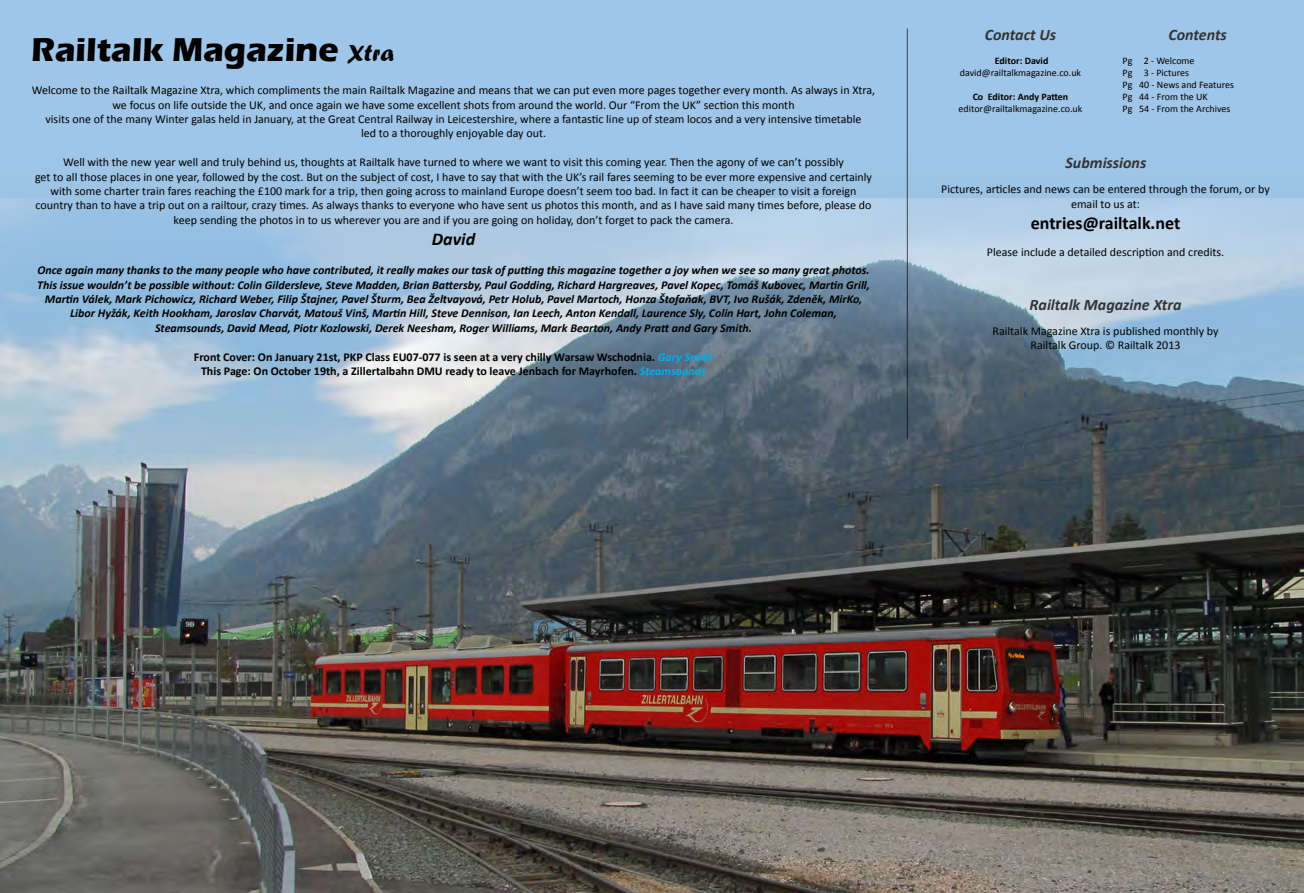
<style>
.page{position:relative;width:1304px;height:893px;background:#fff}
.page>*{position:absolute;margin:0;border:0;box-sizing:border-box;transform-origin:0 0}
.t1{font:700 34px "Eras ITC";color:#000}
.t2{font:700 18px "Calibri";color:#000}
.t3{font:italic 700 18px "Calibri";color:#000}
.t4{font:italic 700 16px "Calibri";color:#333}
.t5{font:12px/14.4px "Calibri";color:#000;text-align:center}
.t6{font:italic 700 12px/14.4px "Calibri";color:#000;text-align:center}
.t7{font:700 12px/14.4px "Calibri";color:#000;text-align:center}
.t8{font:10px/12px "Calibri";color:#000}
.t9{font:700 10px "Calibri";color:#000}
.s1{font-family:"Forte";font-weight:400;font-size:24px}
.s2{font-style:italic;color:#00aeef}
</style>
<div class="page">
<div style="left:0;top:0;width:1304px;height:439px;background:#9fc6e8"></div>
<img style="left:0;top:198px;width:1304px;height:695px">
<hr style="left:907px;top:28px;width:1px;height:411px;background:#000">
<h1 class="t1" style="left:31px;top:31px;width:364px">Railtalk Magazine <span class="s1">Xtra</span></h1>
<p class="t5" style="left:32px;top:83px;width:845px">Welcome to the Railtalk Magazine Xtra, which compliments the main Railtalk Magazine and means that we can put even more pages together every month. As always in Xtra, we focus on life outside the UK, and once again we have some excellent shots from around the world. Our “From the UK” section this month<br>visits one of the many Winter galas held in January, at the Great Central Railway in Leicestershire, where a fantastic line up of steam locos and a very intensive timetable<br>led to a thoroughly enjoyable day out.</p>
<p class="t5" style="left:35px;top:155px;width:838px">Well with the new year well and truly behind us, thoughts at Railtalk have turned to where we want to visit this coming year. Then the agony of we can’t possibly<br>get to all those places in one year, followed by the cost. But on the subject of cost, I have to say that with the UK’s rail fares seeming to be ever more expensive and certainly with some charter train fares reaching the £100 mark for a trip, then going across to mainland Europe doesn’t seem too bad. In fact it can be cheaper to visit a foreign country than to have a trip out on a railtour, crazy times. As always thanks to everyone who have sent us photos this month, and as I have said many times before, please do keep sending the photos in to us wherever you are and if you are going on holiday, don’t forget to pack the camera.</p>
<h2 class="t3" style="left:432px;top:228px;width:45px">David</h2>
<p class="t6" style="left:37px;top:263px;width:834px">Once again many thanks to the many people who have contributed, it really makes our task of putting this magazine together a joy when we see so many great photos.<br>This issue wouldn’t be possible without: Colin Gildersleve, Steve Madden, Brian Battersby, Paul Godding, Richard Hargreaves, Pavel Kopec, Tomáš Kubovec, Martin Grill, Martin Válek, Mark Pichowicz, Richard Weber, Filip Štajner, Pavel Šturm, Bea Želtvayová, Petr Holub, Pavel Martoch, Honza Štofaňak, BVT, Ivo Rušák, Zdeněk, MirKo, Libor Hyžák, Keith Hookham, Jaroslav Charvát, Matouš Vinš, Martin Hill, Steve Dennison, Ian Leech, Anton Kendall, Laurence Sly, Colin Hart, John Coleman, Steamsounds, David Mead, Piotr Kozlowski, Derek Neesham, Roger Williams, Mark Bearton, Andy Pratt and Gary Smith.</p>
<p class="t7" style="left:194px;top:349px;width:521px">Front Cover: On January 21st, PKP Class EU07-077 is seen at a very chilly Warsaw Wschodnia. <span class="s2">Gary Smith<br></span>This Page: On October 19th, a Zillertalbahn DMU ready to leave Jenbach for Mayrhofen. <span class="s2">Steamsounds</span></p>
<h3 class="t4" style="left:985px;top:25px;width:73px">Contact Us</h3>
<h3 class="t4" style="left:1168px;top:25px;width:60px">Contents</h3>
<p class="t8" style="left:1123px;top:55px;width:113px">Pg 2 - Welcome<br>Pg 3 - Pictures<br>Pg 40 - News and Features<br>Pg 44 - From the UK<br>Pg 54 - From the Archives</p>
<p class="t9" style="left:995px;top:54px;width:55px">Editor: David</p>
<p class="t8" style="left:960px;top:67px;width:123px">david@railtalkmagazine.co.uk</p>
<p class="t9" style="left:973px;top:90px;width:97px">Co Editor: Andy Patten</p>
<p class="t8" style="left:959px;top:103px;width:125px">editor@railtalkmagazine.co.uk</p>
<h3 class="t4" style="left:1065px;top:152px;width:82px">Submissions</h3>
<p class="t5" style="left:941px;top:182px;width:330px">Pictures, articles and news can be entered through the forum, or by email to us at:</p>
<h2 class="t2" style="left:1031px;top:212px;width:151px">entries@railtalk.net</h2>
<p class="t5" style="left:987px;top:245px;width:239px">Please include a detailed description and credits.</p>
<h3 class="t4" style="left:1030px;top:294px;width:153px">Railtalk Magazine Xtra</h3>
<p class="t5" style="left:993px;top:324px;width:228px">Railtalk Magazine Xtra is published monthly by<br>Railtalk Group. © Railtalk 2013</p>
</div>
